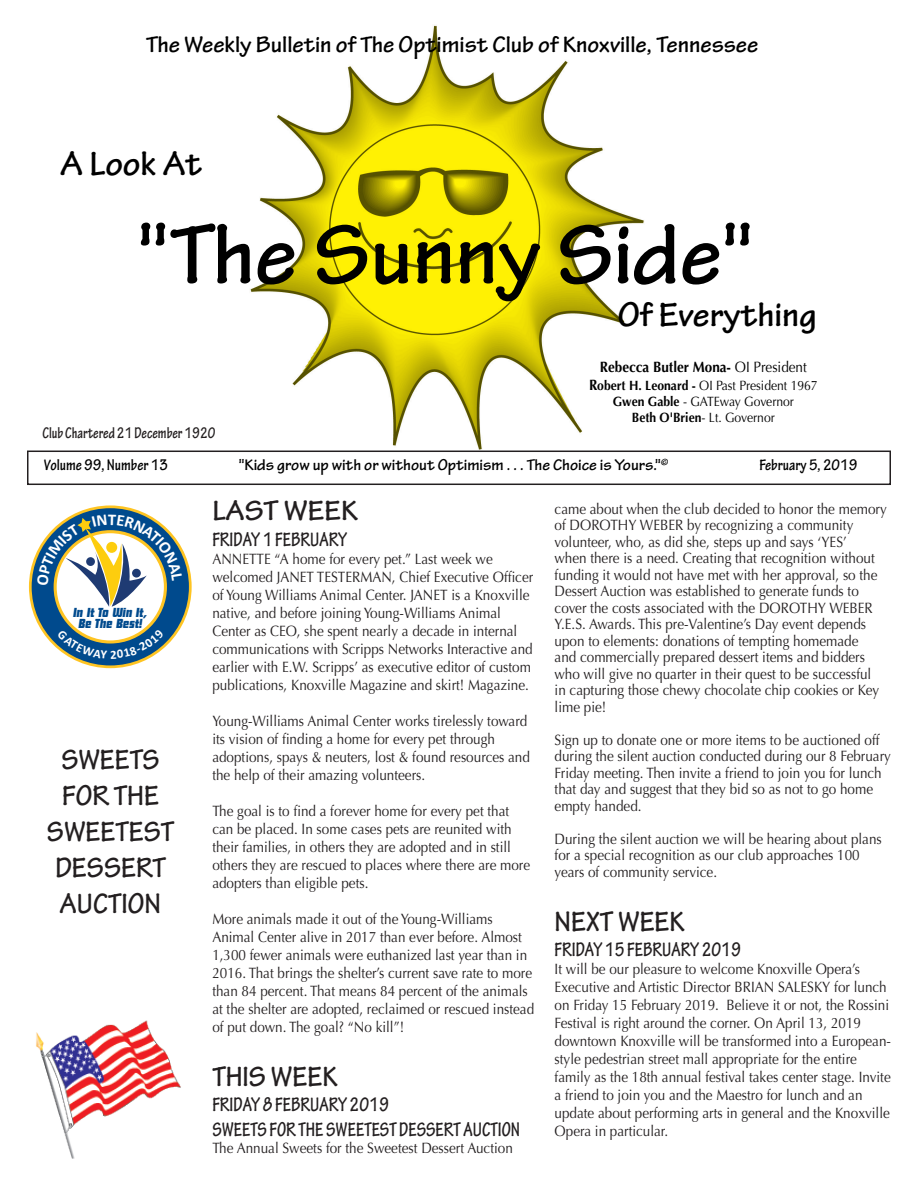
<style>
.page{position:relative;width:918px;height:1188px;background:#fff}
.page>*{position:absolute;margin:0;border:0;box-sizing:border-box;transform-origin:0 0}
.t1{font:700 90px "Tekton Pro";color:#000}
.t2{font:700 36px "Tekton Pro";color:#000}
.Body_text{font:700 30px/36px "Tekton Pro";color:#231f20;text-align:center;scale:.9 1}
.Body_text-2{font:700 30px "Tekton Pro";color:#231f20}
.t3{font:700 24px "Tekton Pro";color:#000}
.Body_text-3{font:700 condensed 21px "Tekton Pro";color:#231f20;scale:.9 1}
.t4{font:700 16.5px "Tekton Pro";color:#000}
.t5{font:700 condensed 16.5px "Tekton Pro";color:#000}
.Body_text-4{font:700 condensed 16.5px "Tekton Pro";color:#231f20;scale:.9 1}
.Body_text-5{font:15px/18px "Optima";color:#231f20;scale:.9 1}
.t6{font:700 15px "Optima";color:#000;scale:.9 1}
.t7{font:13.5px "Optima";color:#000;scale:.9 1}
.t8{font:12.6px/10.8px "Futana Ital";color:#004a8d;text-align:center}
.s1{font-weight:400}
.s2{font-weight:700;font-size:15px}
.s3{font-weight:700}
</style>
<div class="page">
<img style="left:249px;top:25px;width:395px;height:426px">
<div style="left:27px;top:451px;width:864px;height:34px;border:2px solid #231f20"></div>
<img style="left:36px;top:1020px;width:145px;height:139px">
<svg style="left:29px;top:505px;width:163px;height:163px"></svg>
<p class="t3" style="left:146px;top:30px;width:614px">The Weekly Bulletin of The Optimist Club of Knoxville, Tennessee</p>
<p class="t2" style="left:60px;top:143px;width:143px">A Look At</p>
<p class="t1" style="left:137px;top:202px;width:617px">"The Sunny Side"</p>
<p class="t2" style="left:618px;top:294px;width:201px">Of Everything</p>
<p class="Body_text-4" style="left:42px;top:424px;width:194px">Club Chartered 21 December 1920</p>
<p class="t6" style="left:600px;top:358px;width:232px">Rebecca Butler Mona- <span class="s1">OI President</span></p>
<p class="t7" style="left:589px;top:377px;width:256px"><span class="s2">R</span><span class="s3">obert H. Leonard -</span> OI Past President 1967</p>
<p class="t7" style="left:613px;top:393px;width:203px"><span class="s3">Gwen Gable</span> - GATEway Governor</p>
<p class="t7" style="left:632px;top:410px;width:160px"><span class="s3">Beth O'Brien</span>- Lt. Governor</p>
<p class="t5" style="left:44px;top:455px;width:126px">Volume 99, Number 13</p>
<p class="t4" style="left:239px;top:455px;width:431px">"Kids grow up with or without Optimism . . . The Choice is Yours."<sup>©</sup></p>
<p class="t5" style="left:759px;top:455px;width:99px">February 5, 2019</p>
<p class="Body_text-5" style="left:555px;top:501px;width:371px;line-height:16.5px">came about when the club decided to honor the memory of DOROTHY WEBER by recognizing a community volunteer, who, as did she, steps up and says ‘YES’<br>when there is a need. Creating that recognition without funding it would not have met with her approval, so the Dessert Auction was established to generate funds to cover the costs associated with the DOROTHY WEBER Y.E.S. Awards. This pre-Valentine’s Day event depends upon to elements: donations of tempting homemade<br>and commercially prepared dessert items and bidders who will give no quarter in their quest to be successful<br>in capturing those chewy chocolate chip cookies or Key lime pie!</p>
<p class="Body_text-5" style="left:555px;top:732px;width:375px;line-height:16.5px">Sign up to donate one or more items to be auctioned off during the silent auction conducted during our 8 February Friday meeting. Then invite a friend to join you for lunch that day and suggest that they bid so as not to go home empty handed.</p>
<p class="Body_text-5" style="left:555px;top:831px;width:365px;line-height:16.5px">During the silent auction we will be hearing about plans for a special recognition as our club approaches 100 years of community service.</p>
<p class="Body_text" style="left:555px;top:904px;width:146px">NEXT WEEK</p>
<p class="Body_text-3" style="left:555px;top:937px;width:208px">FRIDAY 15 FEBRUARY 2019</p>
<p class="Body_text-5" style="left:555px;top:960px;width:375px">It will be our pleasure to welcome Knoxville Opera’s Executive and Artistic Director BRIAN SALESKY for lunch on Friday 15 February 2019. Believe it or not, the Rossini Festival is right around the corner. On April 13, 2019 downtown Knoxville will be transformed into a European&shy;style pedestrian street mall appropriate for the entire family as the 18th annual festival takes center stage. Invite a friend to join you and the Maestro for lunch and an update about performing arts in general and the Knoxville Opera in particular.</p>
<p class="Body_text-2" style="left:212px;top:493px;width:147px">LAST WEEK</p>
<p class="Body_text-3" style="left:212px;top:527px;width:151px">FRIDAY 1 FEBRUARY</p>
<p class="Body_text-5" style="left:212px;top:550px;width:358px">ANNETTE “A home for every pet.” Last week we welcomed JANET TESTERMAN, Chief Executive Officer of Young Williams Animal Center. JANET is a Knoxville native, and before joining Young-Williams Animal Center as CEO, she spent nearly a decade in internal communications with Scripps Networks Interactive and earlier with E.W. Scripps’ as executive editor of custom publications, Knoxville Magazine and skirt! Magazine.</p>
<p class="Body_text-5" style="left:212px;top:712px;width:354px">Young-Williams Animal Center works tirelessly toward its vision of finding a home for every pet through adoptions, spays &amp; neuters, lost &amp; found resources and the help of their amazing volunteers.</p>
<p class="Body_text-5" style="left:212px;top:802px;width:355px">The goal is to find a forever home for every pet that can be placed. In some cases pets are reunited with their families, in others they are adopted and in still others they are rescued to places where there are more adopters than eligible pets.</p>
<p class="Body_text-5" style="left:212px;top:910px;width:359px">More animals made it out of the Young-Williams Animal Center alive in 2017 than ever before. Almost 1,300 fewer animals were euthanized last year than in 2016. That brings the shelter’s current save rate to more than 84 percent. That means 84 percent of the animals at the shelter are adopted, reclaimed or rescued instead of put down. The goal? “No kill”!</p>
<p class="Body_text" style="left:212px;top:1059px;width:141px">THIS WEEK</p>
<p class="Body_text-3" style="left:212px;top:1092px;width:198px">FRIDAY 8 FEBRUARY 2019</p>
<p class="Body_text-3" style="left:212px;top:1117px;width:344px">SWEETS FOR THE SWEETEST DESSERT AUCTION</p>
<p class="Body_text-5" style="left:212px;top:1139px;width:335px">The Annual Sweets for the Sweetest Dessert Auction</p>
<p class="t8" style="left:73px;top:608px;width:75px">In It To Win It,<br>Be The Best!</p>
<p class="Body_text" style="left:47px;top:743px;width:143px">SWEETS<br>FOR THE<br>SWEETEST<br>DESSERT<br>AUCTION</p>
</div>
